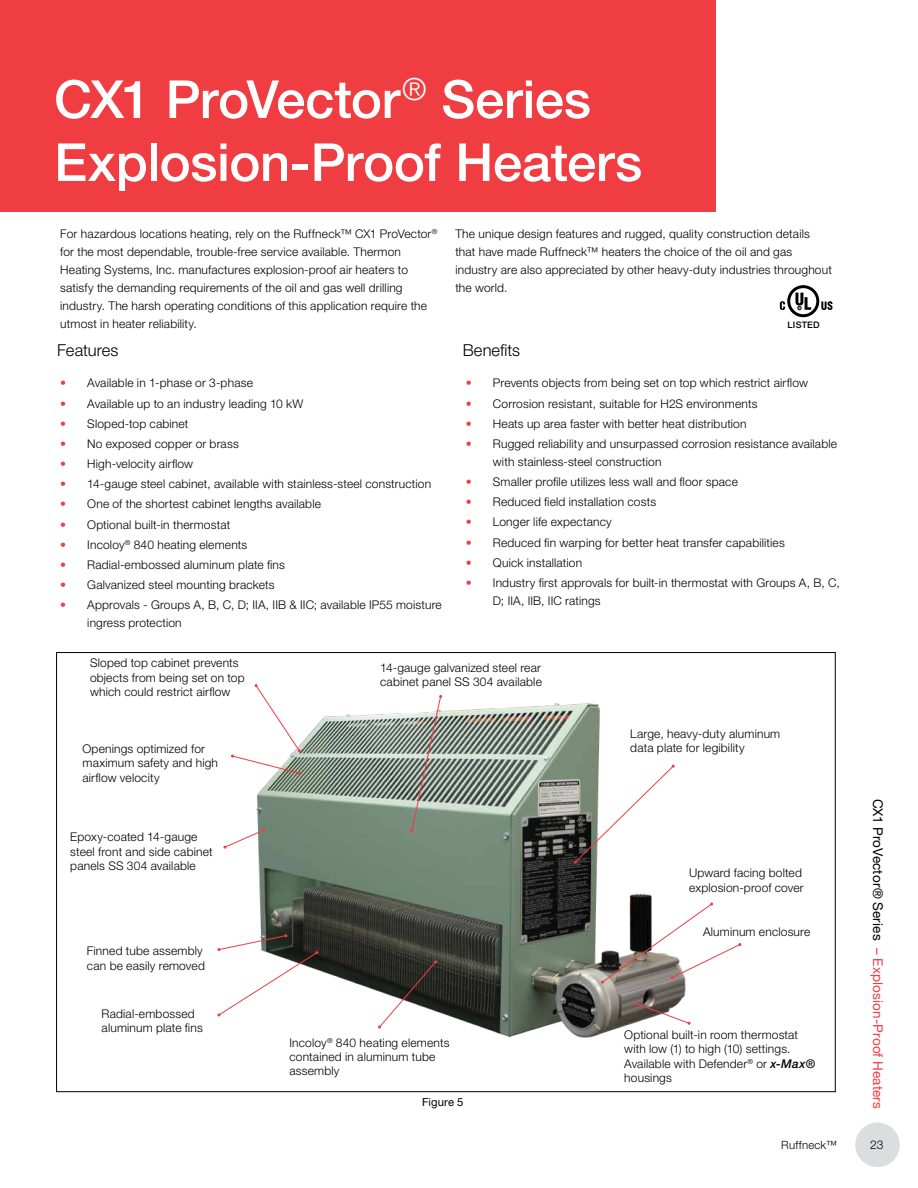
<style>
.page{position:relative;width:918px;height:1188px;background:#fff}
.page>*{position:absolute;margin:0;border:0;box-sizing:border-box;transform-origin:0 0}
.t1{font:500 52.5px/63px "Helvetica Neue LT Std";letter-spacing:-.005em;color:#fff}
.t2{font:300 16.5px "Helvetica Neue LT Std";color:#000}
.t3{font:13.5px "Helvetica Neue LT Std";letter-spacing:.01em;color:#ef3d42}
.t4{font:300 12px/14.4px "Helvetica Neue LT Std";letter-spacing:.015em;color:#000}
.t5{font:300 11.4px "Helvetica Neue LT Std";letter-spacing:.02em;color:#000}
.t6{font:11.25px "Helvetica Neue LT Std";letter-spacing:.015em;color:#000}
.t7{font:500 9px "Helvetica Neue LT Std";letter-spacing:.025em;color:#000}
.s1{color:#ef3d42}
.s2{font-weight:500;font-style:italic}
.s3{color:#000}
</style>
<div class="page">
<div style="left:855px;top:1123px;width:45px;height:44px;background:#dcddde;border-radius:50%"></div>
<svg style="left:780px;top:285px;width:53px;height:32px"></svg>
<div style="left:0;top:0;width:715px;height:211px;background:#ef3d42"></div>
<img style="left:256px;top:703px;width:430px;height:335px">
<svg style="left:231px;top:684px;width:70px;height:91px"></svg>
<svg style="left:223px;top:829px;width:43px;height:20px"></svg>
<svg style="left:378px;top:960px;width:59px;height:69px"></svg>
<svg style="left:574px;top:765px;width:101px;height:99px"></svg>
<svg style="left:601px;top:903px;width:140px;height:81px"></svg>
<svg style="left:635px;top:1002px;width:56px;height:23px"></svg>
<svg style="left:217px;top:934px;width:101px;height:82px"></svg>
<svg style="left:410px;top:695px;width:32px;height:138px;background:#9fa49c"></svg>
<h1 class="t1" style="left:54px;top:67px;width:590px">CX1 ProVector<sup>®</sup> Series<br>Explosion-Proof Heaters</h1>
<p class="t4" style="left:60px;top:225px;width:379px;line-height:18px">For hazardous locations heating, rely on the Ruffneck™ CX1 ProVector<sup>® </sup>for the most dependable, trouble-free service available. Thermon Heating Systems, Inc. manufactures explosion-proof air heaters to satisfy the demanding requirements of the oil and gas well drilling industry. The harsh operating conditions of this application require the utmost in heater reliability.</p>
<p class="t4" style="left:455px;top:225px;width:378px;line-height:18px">The unique design features and rugged, quality construction details that have made Ruffneck™ heaters the choice of the oil and gas industry are also appreciated by other heavy-duty industries throughout the world.</p>
<p class="t7" style="left:788px;top:319px;width:34px">LISTED</p>
<h2 class="t2" style="left:57px;top:340px;width:63px">Features</h2>
<p class="t4" style="left:60px;top:376px;width:194px"><span class="s1">•</span> Available in 1-phase or 3-phase</p>
<p class="t4" style="left:60px;top:396px;width:245px"><span class="s1">•</span> Available up to an industry leading 10 kW</p>
<p class="t4" style="left:60px;top:416px;width:130px"><span class="s1">•</span> Sloped-top cabinet</p>
<p class="t4" style="left:60px;top:436px;width:180px"><span class="s1">•</span> No exposed copper or brass</p>
<p class="t4" style="left:60px;top:456px;width:134px"><span class="s1">•</span> High-velocity airflow</p>
<p class="t4" style="left:60px;top:476px;width:372px"><span class="s1">•</span> 14-gauge steel cabinet, available with stainless-steel construction</p>
<p class="t4" style="left:60px;top:497px;width:262px"><span class="s1">•</span> One of the shortest cabinet lengths available</p>
<p class="t4" style="left:60px;top:517px;width:171px"><span class="s1">•</span> Optional built-in thermostat</p>
<p class="t4" style="left:60px;top:537px;width:189px"><span class="s1">•</span> Incoloy<sup>®</sup> 840 heating elements</p>
<p class="t4" style="left:60px;top:557px;width:226px"><span class="s1">•</span> Radial-embossed aluminum plate fins</p>
<p class="t4" style="left:60px;top:577px;width:216px"><span class="s1">•</span> Galvanized steel mounting brackets</p>
<p class="t4" style="left:87px;top:596px;width:356px;line-height:18px;text-indent:-27px"><span class="s1">•</span> Approvals - Groups A, B, C, D; IIA, IIB &amp; IIC; available IP55 moisture ingress protection</p>
<h2 class="t2" style="left:463px;top:340px;width:59px">Benefits</h2>
<p class="t4" style="left:466px;top:376px;width:344px"><span class="s1">•</span> Prevents objects from being set on top which restrict airflow</p>
<p class="t4" style="left:466px;top:396px;width:293px"><span class="s1">•</span> Corrosion resistant, suitable for H2S environments</p>
<p class="t4" style="left:466px;top:416px;width:282px"><span class="s1">•</span> Heats up area faster with better heat distribution</p>
<p class="t4" style="left:493px;top:434px;width:346px;line-height:18px;text-indent:-27px"><span class="s1">•</span> Rugged reliability and unsurpassed corrosion resistance available with stainless-steel construction</p>
<p class="t4" style="left:466px;top:474px;width:274px"><span class="s1">•</span> Smaller profile utilizes less wall and floor space</p>
<p class="t4" style="left:466px;top:494px;width:192px"><span class="s1">•</span> Reduced field installation costs</p>
<p class="t4" style="left:466px;top:515px;width:147px"><span class="s1">•</span> Longer life expectancy</p>
<p class="t4" style="left:466px;top:535px;width:320px"><span class="s1">•</span> Reduced fin warping for better heat transfer capabilities</p>
<p class="t4" style="left:466px;top:555px;width:118px"><span class="s1">•</span> Quick installation</p>
<p class="t4" style="left:493px;top:573px;width:348px;line-height:18px;text-indent:-27px"><span class="s1">•</span> Industry first approvals for built-in thermostat with Groups A, B, C,<br>D; IIA, IIB, IIC ratings</p>
<p class="t4" style="left:90px;top:656px;width:156px">Sloped top cabinet prevents objects from being set on top which could restrict airflow</p>
<p class="t4" style="left:82px;top:741px;width:137px">Openings optimized for maximum safety and high airflow velocity</p>
<p class="t4" style="left:70px;top:830px;width:144px">Epoxy-coated 14‑gauge steel front and side cabinet panels SS 304 available</p>
<p class="t4" style="left:87px;top:944px;width:119px">Finned tube assembly can be easily removed</p>
<p class="t4" style="left:102px;top:1006px;width:103px">Radial-embossed aluminum plate fins</p>
<p class="t4" style="left:380px;top:660px;width:163px">14-gauge galvanized steel rear cabinet panel SS 304 available</p>
<p class="t4" style="left:289px;top:1035px;width:162px">Incoloy<sup>®</sup> 840 heating elements contained in aluminum tube assembly</p>
<p class="t6" style="left:422px;top:1096px;width:43px">Figure 5</p>
<p class="t4" style="left:630px;top:726px;width:151px">Large, heavy-duty aluminum data plate for legibility</p>
<p class="t4" style="left:689px;top:866px;width:116px">Upward facing bolted explosion-proof cover</p>
<p class="t4" style="left:703px;top:925px;width:109px">Aluminum enclosure</p>
<p class="t4" style="left:624px;top:1027px;width:193px">Optional built-in room thermostat with low (1) to high (10) settings.<br>Available with Defender<sup>®</sup> or <span class="s2">x‑Max® </span>housings</p>
<p class="t3" style="left:886px;top:799px;width:312px;rotate:90deg"><span class="s3">CX1 ProVector® Series</span> – Explosion-Proof Heaters</p>
<p class="t5" style="left:781px;top:1138px;width:57px">Ruffneck™</p>
<p class="t4" style="left:870px;top:1137px;width:15px">23</p>
</div>
